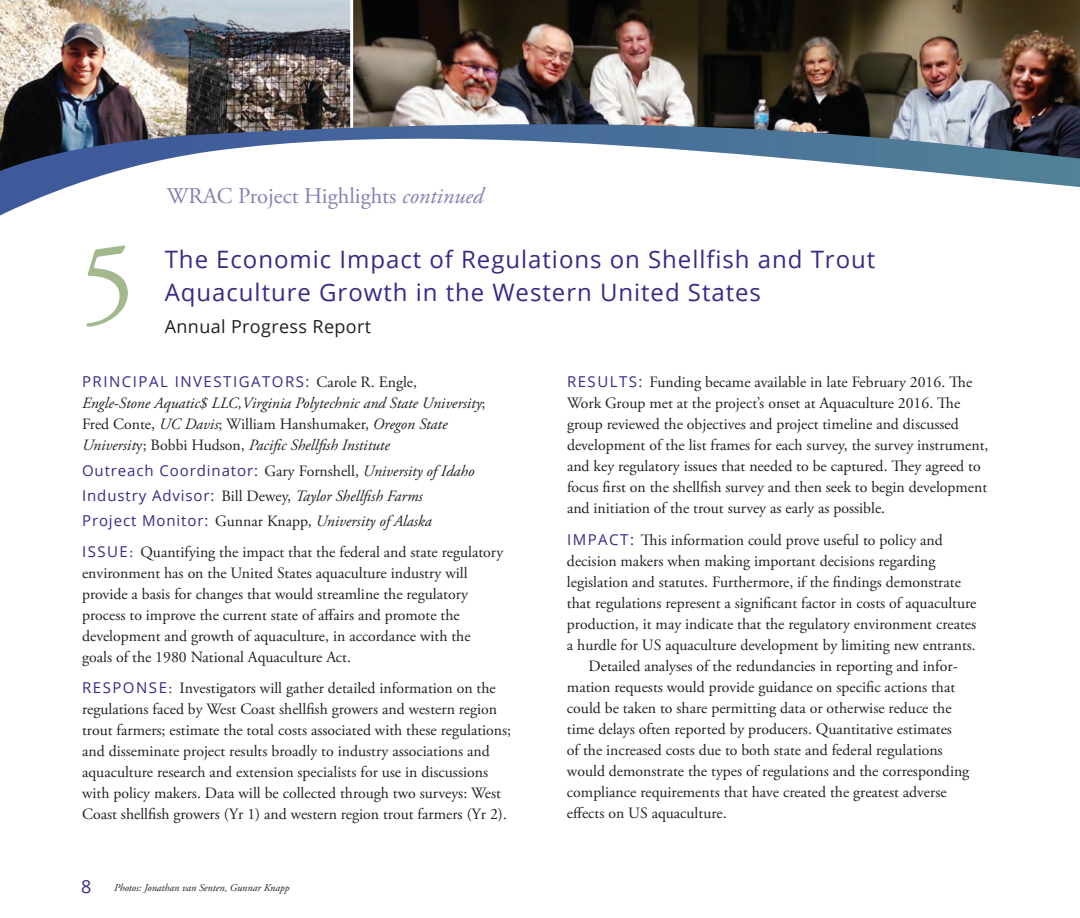
<style>
.page{position:relative;width:1080px;height:918px;background:#fff}
.page>*{position:absolute;margin:0;border:0;box-sizing:border-box;transform-origin:0 0}
.t1{font:112.5px "Adobe Garamond Pro";color:#a3b98d}
.t2{font:24px/33px "Open Sans";letter-spacing:.04em;color:#3c2886}
.t3{font:22.5px "Adobe Garamond Pro";color:#8b7db5}
.t4{font:18px "Open Sans";letter-spacing:.02em;color:#231f20}
.t5{font:18px "Open Sans";color:#3c2886}
.t6{font:15.75px/21px "Adobe Garamond Pro";color:#231f20}
.t7{font:italic 15.75px/21px "Adobe Garamond Pro";color:#231f20}
.t8{font:15px "Open Sans";letter-spacing:.06em;color:#3c2886}
.t9{font:15px "Open Sans";letter-spacing:.1em;color:#3c2886}
.t10{font:italic 10.5px "Adobe Garamond Pro";color:#231f20}
.s1{font-style:italic}
.s2{font-family:"Adobe Garamond Pro";font-size:15.75px;color:#231f20}
.s3{font-style:normal}
.s4{font-family:"Adobe Garamond Pro";font-style:italic;font-size:15.75px;color:#231f20}
.s5{font-family:"Open Sans";font-style:normal;font-size:15px;color:#3c2886}
.s6{font-family:"Open Sans";font-size:15px;color:#3c2886}
.s7{color:#3c2886}
</style>
<div class="page">
<img style="left:0;top:0;width:350px;height:107px">
<img style="left:353px;top:0;width:727px;height:107px">
<svg style="left:0;top:107px;width:1080px;height:109px"></svg>
<h3 class="t3" style="left:167px;top:182px;width:318px">WRAC Project Highlights <span class="s1">continued</span></h3>
<h1 class="t1" style="left:80px;top:216px;width:58px">5</h1>
<h2 class="t2" style="left:165px;top:242px;width:712px">The Economic Impact of Regulations on Shellfish and Trout<br>Aquaculture Growth in the Western United States</h2>
<p class="t4" style="left:165px;top:314px;width:208px">Annual Progress Report</p>
<p class="t9" style="left:82px;top:372px;width:337px">PRINCIPAL INVESTIGATORS: <span class="s2">Carole R. Engle,</span></p>
<p class="t7" style="left:82px;top:393px;width:405px">Engle-Stone Aquatic$ LLC,Virginia Polytechnic and State University<span class="s3">;<br>Fred Conte,</span> UC Davis<span class="s3">; William Hanshumaker,</span> Oregon State<br>Universit<span class="s3">y; Bobbi Hudson,</span> Pacific Shellfish Institute</p>
<p class="t8" style="left:82px;top:460px;width:394px">Outreach Coordinator: <span class="s2">Gary Fornshell,</span> <span class="s4">University of Idaho</span></p>
<p class="t7" style="left:82px;top:484px;width:351px;line-height:25.2px"><span class="s5">Industry Advisor:</span> <span class="s3">Bill Dewey,</span> Taylor Shellfish Farms<br><span class="s5">Project Monitor:</span> <span class="s3">Gunnar Knapp,</span> University of Alaska</p>
<p class="t6" style="left:82px;top:542px;width:423px"><span class="s6">ISSUE</span><span class="s7">:</span> Quantifying the impact that the federal and state regulatory environment has on the United States aquaculture industry will provide a basis for changes that would streamline the regulatory process to improve the current state of affairs and promote the development and growth of aquaculture, in accordance with the goals of the 1980 National Aquaculture Act.</p>
<p class="t6" style="left:82px;top:678px;width:431px"><span class="s6">RESPONSE</span><span class="s7">:</span> Investigators will gather detailed information on the regulations faced by West Coast shellfish growers and western region trout farmers; estimate the total costs associated with these regulations; and disseminate project results broadly to industry associations and aquaculture research and extension specialists for use in discussions with policy makers. Data will be collected through two surveys: West Coast shellfish growers (Yr 1) and western region trout farmers (Yr 2).</p>
<p class="t6" style="left:567px;top:373px;width:423px"><span class="s6">RESULTS:</span> Funding became available in late February 2016. The Work Group met at the project’s onset at Aquaculture 2016. The group reviewed the objectives and project timeline and discussed development of the list frames for each survey, the survey instrument, and key regulatory issues that needed to be captured. They agreed to focus first on the shellfish survey and then seek to begin development and initiation of the trout survey as early as possible.</p>
<p class="t6" style="left:567px;top:530px;width:377px"><span class="s6">IMPACT:</span> This information could prove useful to policy and</p>
<p class="t6" style="left:567px;top:551px;width:370px">decision makers when making important decisions regarding</p>
<p class="t6" style="left:567px;top:572px;width:395px">legislation and statutes. Furthermore, if the findings demonstrate</p>
<p class="t6" style="left:567px;top:593px;width:411px">that regulations represent a significant factor in costs of aquaculture</p>
<p class="t6" style="left:567px;top:614px;width:411px">production, it may indicate that the regulatory environment creates</p>
<p class="t6" style="left:567px;top:635px;width:410px">a hurdle for US aquaculture development by limiting new entrants.</p>
<p class="t6" style="left:589px;top:656px;width:371px">Detailed analyses of the redundancies in reporting and infor-</p>
<p class="t6" style="left:567px;top:677px;width:390px">mation requests would provide guidance on specific actions that</p>
<p class="t6" style="left:567px;top:698px;width:386px">could be taken to share permitting data or otherwise reduce the</p>
<p class="t6" style="left:567px;top:719px;width:387px">time delays often reported by producers. Quantitative estimates</p>
<p class="t6" style="left:567px;top:740px;width:377px">of the increased costs due to both state and federal regulations</p>
<p class="t6" style="left:567px;top:761px;width:404px">would demonstrate the types of regulations and the corresponding</p>
<p class="t6" style="left:567px;top:782px;width:381px">compliance requirements that have created the greatest adverse</p>
<p class="t6" style="left:567px;top:803px;width:161px">effects on US aquaculture.</p>
<p class="t5" style="left:81px;top:874px;width:12px">8</p>
<p class="t10" style="left:114px;top:881px;width:177px">Photos: Jonathan van Senten, Gunnar Knapp</p>
</div>
